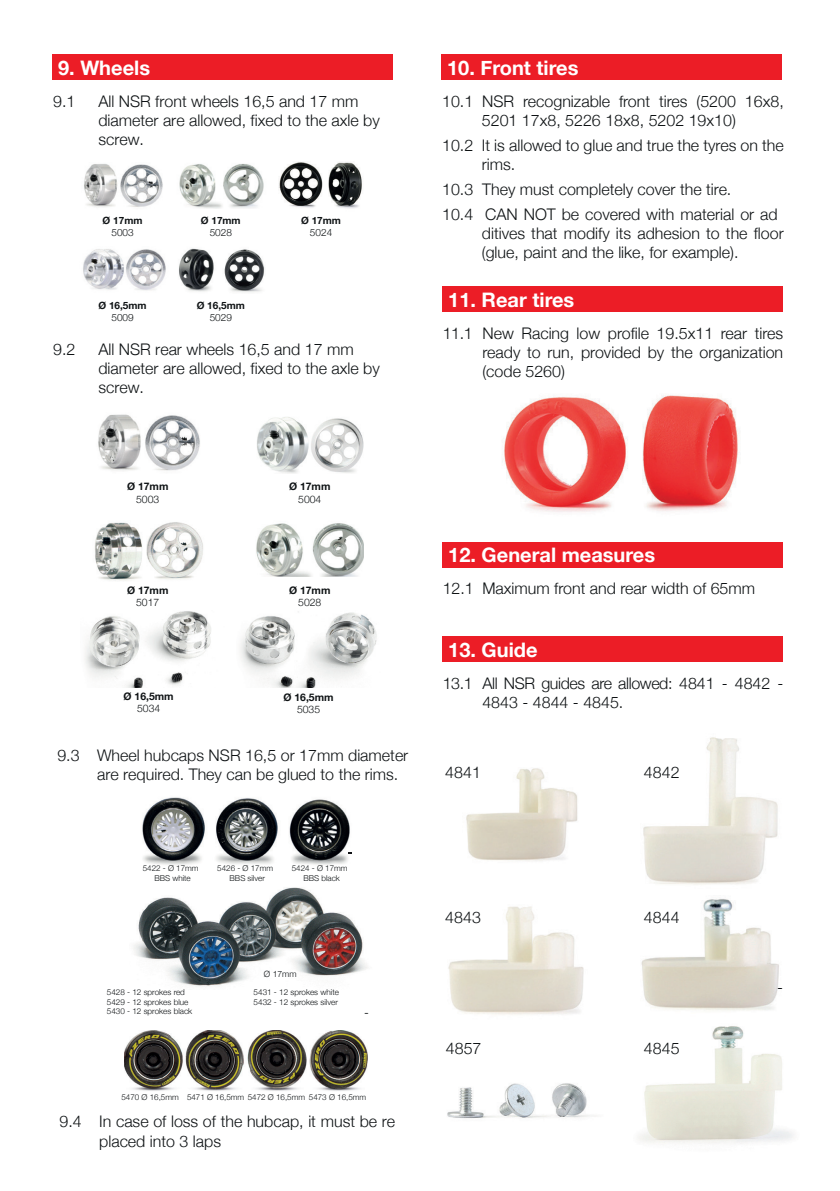
<style>
.page{position:relative;width:840px;height:1191px;background:#fff}
.page>*{position:absolute;margin:0;border:0;box-sizing:border-box;transform-origin:0 0}
.t1{font:700 20px "Helvetica Neue";color:#fff}
.t2{font:300 16px/19.2px "Helvetica Neue";color:#0e1214}
.t3{font:300 16px/19.2px "Helvetica Neue";letter-spacing:-.025em;color:#0e1214}
.t4{font:300 13px "Helvetica Neue";color:#0e1214}
.t5{font:700 10.4px "Helvetica Neue";color:#0e1214}
.t6{font:300 10.4px "Helvetica Neue";color:#0e1214}
.t7{font:700 10px "Helvetica Neue";color:#0e1214}
.t8{font:300 10px "Helvetica Neue";color:#0e1214}
.t9{font:300 8.6px "Helvetica Neue";color:#0e1214}
.t10{font:300 8.2px/9.8px "Helvetica Neue";color:#0e1214}
.t11{font:300 8px/9.6px "Helvetica Neue";color:#0e1214;text-align:center}
</style>
<div class="page">
<div style="left:53px;top:54px;width:340px;height:26px;background:#ec1d26"></div>
<div style="left:441px;top:54px;width:340px;height:26px;background:#ec1d26"></div>
<img style="left:142px;top:797px;width:210px;height:68px">
<img style="left:133px;top:887px;width:235px;height:100px">
<img style="left:502px;top:395px;width:237px;height:117px">
<div style="left:442px;top:286px;width:340px;height:25px;background:#ec1d26"></div>
<div style="left:442px;top:542px;width:340px;height:25px;background:#ec1d26"></div>
<div style="left:442px;top:636px;width:340px;height:25px;background:#ec1d26"></div>
<img style="left:643px;top:737px;width:135px;height:148px">
<img style="left:466px;top:768px;width:112px;height:93px">
<img style="left:448px;top:906px;width:136px;height:109px">
<img style="left:641px;top:898px;width:138px;height:113px">
<img style="left:638px;top:1026px;width:156px;height:118px">
<img style="left:447px;top:1083px;width:149px;height:36px">
<img style="left:84px;top:164px;width:79px;height:43px">
<img style="left:279px;top:162px;width:83px;height:47px">
<img style="left:179px;top:164px;width:85px;height:45px">
<img style="left:83px;top:249px;width:83px;height:42px">
<img style="left:95px;top:522px;width:108px;height:59px">
<img style="left:98px;top:414px;width:102px;height:57px">
<img style="left:256px;top:523px;width:107px;height:54px">
<img style="left:179px;top:248px;width:86px;height:44px">
<img style="left:257px;top:417px;width:106px;height:57px">
<img style="left:85px;top:611px;width:126px;height:76px">
<img style="left:240px;top:611px;width:137px;height:76px">
<img style="left:124px;top:1030px;width:243px;height:61px">
<p class="t1" style="left:58px;top:52px;width:93px">9. Wheels</p>
<p class="t2" style="left:53px;top:90px;width:24px">9.1</p>
<p class="t2" style="left:98px;top:90px;width:283px">All NSR front wheels 16,5 and 17 mm diameter are allowed, fixed to the axle by screw.</p>
<p class="t7" style="left:103px;top:212px;width:41px">Ø 17mm</p>
<p class="t8" style="left:111px;top:224px;width:24px">5003</p>
<p class="t7" style="left:98px;top:297px;width:50px">Ø 16,5mm</p>
<p class="t8" style="left:111px;top:309px;width:24px">5009</p>
<p class="t7" style="left:201px;top:212px;width:41px">Ø 17mm</p>
<p class="t8" style="left:209px;top:224px;width:24px">5028</p>
<p class="t7" style="left:196px;top:297px;width:50px">Ø 16,5mm</p>
<p class="t8" style="left:209px;top:309px;width:24px">5029</p>
<p class="t7" style="left:301px;top:212px;width:41px">Ø 17mm</p>
<p class="t8" style="left:310px;top:224px;width:24px">5024</p>
<p class="t2" style="left:53px;top:338px;width:24px">9.2</p>
<p class="t2" style="left:98px;top:338px;width:283px">All NSR rear wheels 16,5 and 17 mm diameter are allowed, fixed to the axle by screw.</p>
<p class="t1" style="left:447px;top:52px;width:133px">10. Front tires</p>
<p class="t2" style="left:442px;top:90px;width:343px;text-align:center">10.1 NSR recognizable front tires (5200 16x8,<br>5201 17x8, 5226 18x8, 5202 19x10)</p>
<p class="t2" style="left:481px;top:134px;width:303px;text-indent:-40px">10.2 It is allowed to glue and true the tyres on the rims.</p>
<p class="t2" style="left:442px;top:175px;width:337px;line-height:24.8px">10.3 They must completely cover the tire.<br>10.4 CAN NOT be covered with material or ad</p>
<p class="t2" style="left:481px;top:222px;width:303px">ditives that modify its adhesion to the floor (glue, paint and the like, for example).</p>
<p class="t1" style="left:448px;top:284px;width:127px">11. Rear tires</p>
<p class="t2" style="left:482px;top:322px;width:302px;text-align:justify;text-indent:-40px">11.1 New Racing low profile 19.5x11 rear tires ready to run, provided by the organization (code 5260)</p>
<p class="t5" style="left:127px;top:478px;width:43px">Ø 17mm</p>
<p class="t6" style="left:136px;top:490px;width:25px">5003</p>
<p class="t5" style="left:289px;top:478px;width:43px">Ø 17mm</p>
<p class="t6" style="left:298px;top:490px;width:25px">5004</p>
<p class="t5" style="left:127px;top:582px;width:43px">Ø 17mm</p>
<p class="t6" style="left:136px;top:594px;width:25px">5017</p>
<p class="t5" style="left:289px;top:582px;width:43px">Ø 17mm</p>
<p class="t6" style="left:298px;top:594px;width:25px">5028</p>
<p class="t5" style="left:124px;top:687px;width:52px">Ø 16,5mm</p>
<p class="t6" style="left:137px;top:699px;width:25px">5034</p>
<p class="t5" style="left:283px;top:688px;width:52px">Ø 16,5mm</p>
<p class="t6" style="left:297px;top:700px;width:25px">5035</p>
<p class="t2" style="left:97px;top:744px;width:312px;text-indent:-40px">9.3 Wheel hubcaps NSR 16,5 or 17mm diameter are required. They can be glued to the rims.</p>
<p class="t11" style="left:143px;top:863px;width:57px">5422 - Ø 17mm</p>
<p class="t11" style="left:154px;top:872px;width:38px">BBS white</p>
<p class="t11" style="left:217px;top:863px;width:57px">5426 - Ø 17mm<br>BBS silver</p>
<p class="t11" style="left:291px;top:863px;width:57px">5424 - Ø 17mm<br>BBS black</p>
<p class="t9" style="left:264px;top:967px;width:34px">Ø 17mm</p>
<p class="t10" style="left:107px;top:986px;width:87px">5428 - 12 sprokes red<br>5429 - 12 sprokes blue<br>5430 - 12 sprokes black</p>
<p class="t10" style="left:253px;top:986px;width:87px">5431 - 12 sprokes white<br>5432 - 12 sprokes silver</p>
<p class="t4" style="left:364px;top:1001px;width:6px">-</p>
<p class="t11" style="left:121px;top:1091px;width:246px">5470 Ø 16,5mm 5471 Ø 16,5mm 5472 Ø 16,5mm 5473 Ø 16,5mm</p>
<p class="t2" style="left:99px;top:1110px;width:297px;text-indent:-40px">9.4 In case of loss of the hubcap, it must be re placed into 3 laps</p>
<p class="t1" style="left:448px;top:539px;width:208px">12. General measures</p>
<p class="t2" style="left:442px;top:578px;width:314px">12.1 Maximum front and rear width of 65mm</p>
<p class="t1" style="left:448px;top:634px;width:91px">13. Guide</p>
<p class="t3" style="left:482px;top:672px;width:302px;text-indent:-40px">13.1 All NSR guides are allowed: 4841 - 4842 -<br>4843 - 4844 - 4845.</p>
<p class="t2" style="left:445px;top:761px;width:37px">4841</p>
<p class="t2" style="left:643px;top:761px;width:37px">4842</p>
<p class="t2" style="left:445px;top:907px;width:37px">4843</p>
<p class="t2" style="left:643px;top:907px;width:37px">4844</p>
<p class="t2" style="left:445px;top:1037px;width:37px">4857</p>
<p class="t2" style="left:643px;top:1037px;width:37px">4845</p>
<p class="t2" style="left:776px;top:976px;width:7px">-</p>
</div>
